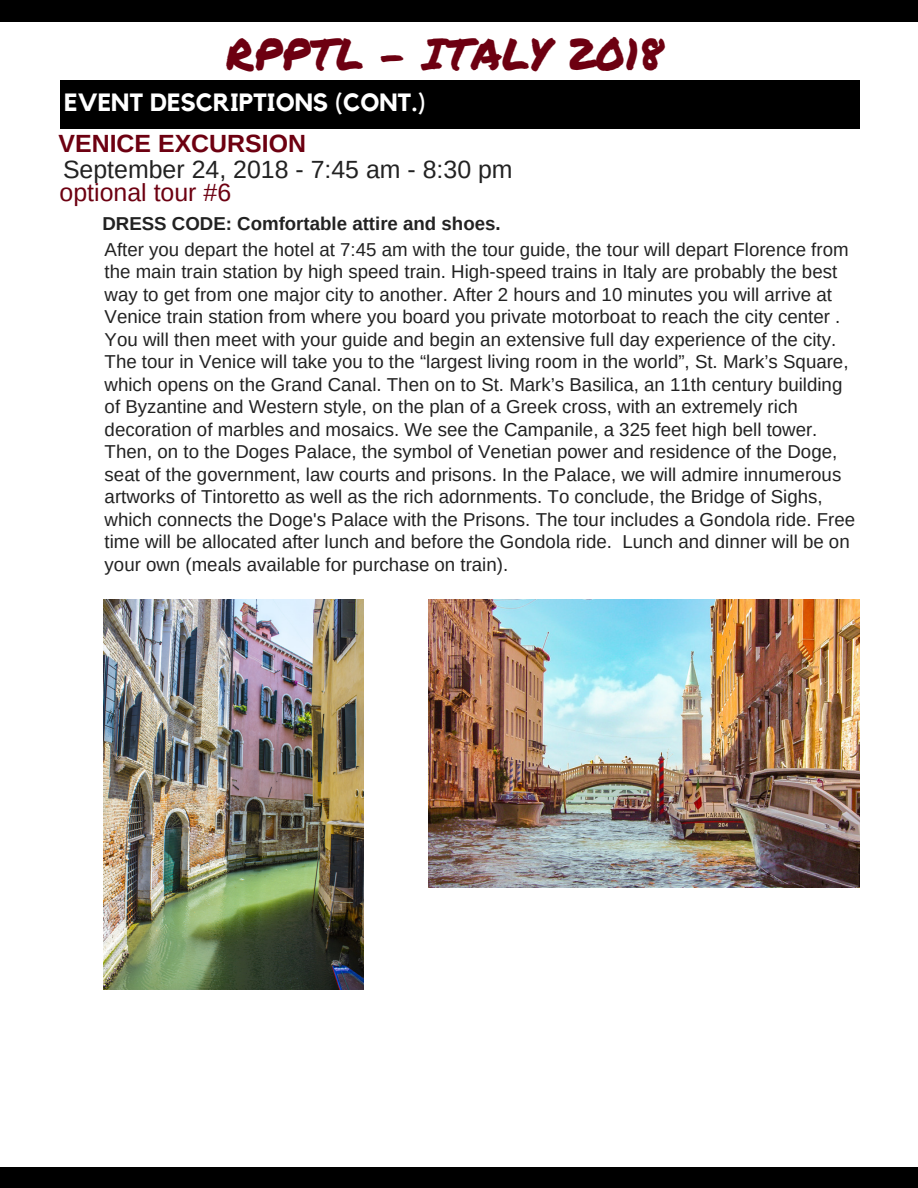
<style>
.page{position:relative;width:918px;height:1188px;background:#fff}
.page>*{position:absolute;margin:0;border:0;box-sizing:border-box;transform-origin:0 0}
.t1{font:43.65px "Permanent Marker";color:#6d0011}
.t2{font:24.9px "Arimo";color:#222}
.t3{font:700 24.9px "Kollektif";color:#fff}
.t4{font:700 24.9px "Arimo";color:#6d0011}
.t5{font:24.9px "Arimo";color:#6d0011}
.t6{font:18.75px/22.5px "Arimo";color:#222}
.t7{font:700 18.75px "Arimo";color:#222}
</style>
<div class="page">
<div style="left:0;top:0;width:918px;height:22px;background:#000"></div>
<div style="left:60px;top:80px;width:799px;height:48px;background:#000"></div>
<div style="left:0;top:1167px;width:918px;height:21px;background:#000"></div>
<img style="left:429px;top:600px;width:431px;height:288px">
<img style="left:104px;top:600px;width:259px;height:390px">
<h1 class="t1" style="left:226px;top:21px;width:439px">RPPTL - ITALY 2018</h1>
<h2 class="t3" style="left:64px;top:91px;width:363px">EVENT DESCRIPTIONS (CONT.)</h2>
<h2 class="t4" style="left:58px;top:129px;width:249px">VENICE EXCURSION</h2>
<h2 class="t2" style="left:63px;top:155px;width:451px">September 24, 2018 - 7:45 am - 8:30 pm</h2>
<h2 class="t5" style="left:60px;top:179px;width:173px">optional tour #6</h2>
<p class="t7" style="left:102px;top:213px;width:400px">DRESS CODE: Comfortable attire and shoes.</p>
<p class="t6" style="left:105px;top:238px;width:752px">After you depart the hotel at 7:45 am with the tour guide, the tour will depart Florence from the main train station by high speed train. High-speed trains in Italy are probably the best way to get from one major city to another. After 2 hours and 10 minutes you will arrive at Venice train station from where you board you private motorboat to reach the city center .<br>You will then meet with your guide and begin an extensive full day experience of the city.<br>The tour in Venice will take you to the “largest living room in the world”, St. Mark’s Square, which opens on the Grand Canal. Then on to St. Mark’s Basilica, an 11th century building of Byzantine and Western style, on the plan of a Greek cross, with an extremely rich decoration of marbles and mosaics. We see the Campanile, a 325 feet high bell tower.<br>Then, on to the Doges Palace, the symbol of Venetian power and residence of the Doge, seat of the government, law courts and prisons. In the Palace, we will admire innumerous artworks of Tintoretto as well as the rich adornments. To conclude, the Bridge of Sighs, which connects the Doge's Palace with the Prisons. The tour includes a Gondola ride. Free time will be allocated after lunch and before the Gondola ride. Lunch and dinner will be on your own (meals available for purchase on train).</p>
</div>
